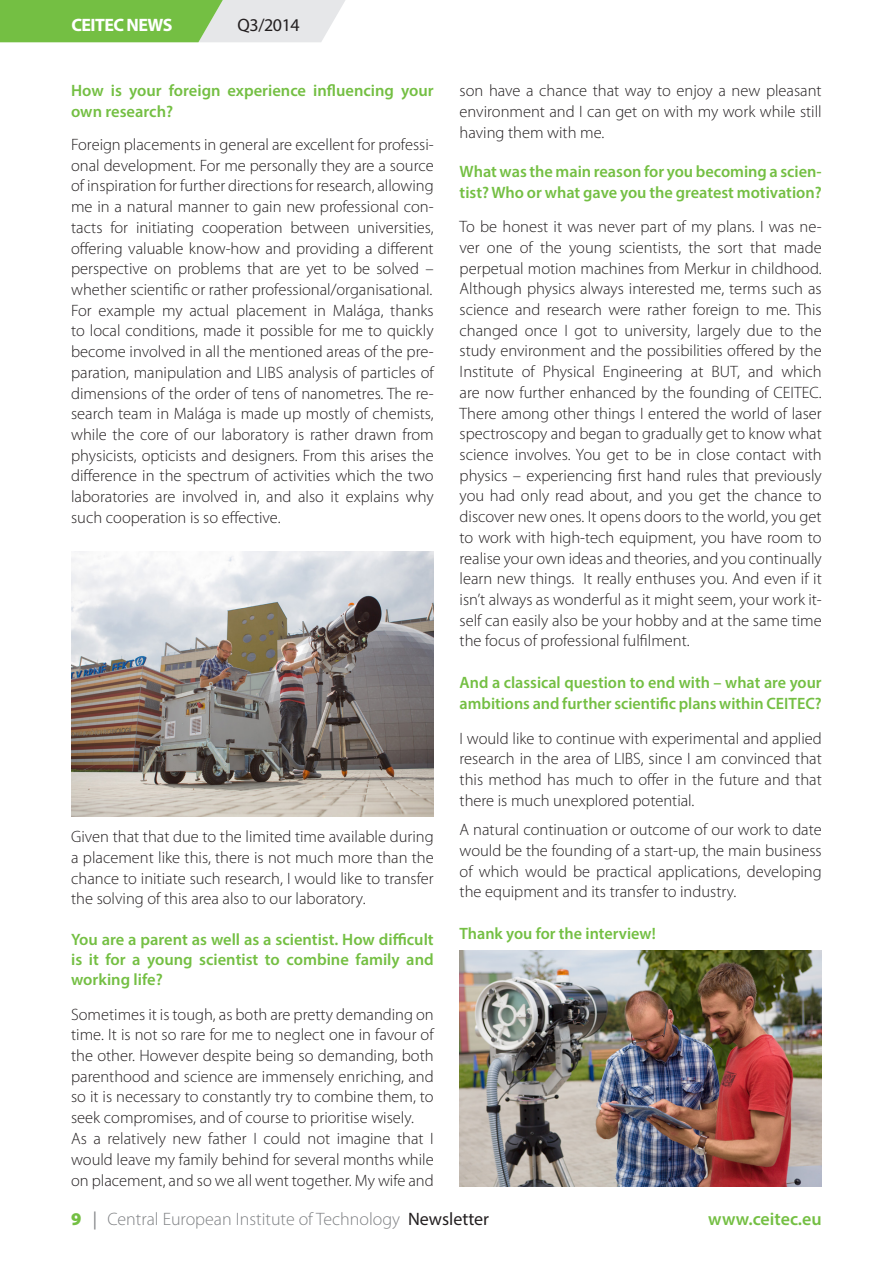
<style>
.page{position:relative;width:893px;height:1263px;background:#fff}
.page>*{position:absolute;margin:0;border:0;box-sizing:border-box;transform-origin:0 0}
.t1{font:300 18px "Myriad Pro";color:#808285}
.t2{font:600 18px "Myriad Pro";color:#74bf43}
.t3{font:700 18px "Myriad Pro";letter-spacing:-.03em;color:#fff}
.t4{font:18px "Myriad Pro";letter-spacing:-.025em;color:#231f20}
.t5{font:300 16.5px/20.7px "Myriad Pro";color:#231f20;text-align:justify}
.t6{font:600 16.5px/21px "Myriad Pro";color:#74bf43}
.s1{font-weight:900;color:#74bf43}
.s2{font-weight:400}
.s3{font-weight:400;color:#231f20}
</style>
<div class="page">
<svg style="left:0;top:0;width:345px;height:42px;background:#a0cf83"></svg>
<img style="left:71px;top:552px;width:363px;height:264px">
<img style="left:460px;top:950px;width:362px;height:236px">
<p class="t3" style="left:71px;top:13px;width:103px">CEITEC NEWS</p>
<p class="t4" style="left:237px;top:13px;width:64px">Q3/2014</p>
<p class="t6" style="left:71px;top:80px;width:364px">How is your foreign experience influencing your own research?</p>
<p class="t5" style="left:71px;top:134px;width:364px">Foreign placements in general are excellent for professi&shy;onal development. For me personally they are a source of inspiration for further directions for research, allowing me in a natural manner to gain new professional con&shy;tacts for initiating cooperation between universities, offering valuable know-how and providing a different perspective on problems that are yet to be solved – whether scientific or rather professional/organisational.</p>
<p class="t5" style="left:71px;top:300px;width:364px">For example my actual placement in Malága, thanks to local conditions, made it possible for me to quickly become involved in all the mentioned areas of the pre&shy;paration, manipulation and LIBS analysis of particles of dimensions of the order of tens of nanometres. The re&shy;search team in Malága is made up mostly of chemists, while the core of our laboratory is rather drawn from physicists, opticists and designers. From this arises the difference in the spectrum of activities which the two laboratories are involved in, and also it explains why such cooperation is so effective.</p>
<p class="t5" style="left:71px;top:827px;width:364px">Given that that due to the limited time available during a placement like this, there is not much more than the chance to initiate such research, I would like to transfer the solving of this area also to our laboratory.</p>
<p class="t6" style="left:71px;top:929px;width:364px;line-height:20.2px;text-align:justify">You are a parent as well as a scientist. How difficult is it for a young scientist to combine family and working life?</p>
<p class="t5" style="left:71px;top:1004px;width:364px">Sometimes it is tough, as both are pretty demanding on time. It is not so rare for me to neglect one in favour of the other. However despite being so demanding, both parenthood and science are immensely enriching, and so it is necessary to constantly try to combine them, to seek compromises, and of course to prioritise wisely.</p>
<p class="t5" style="left:71px;top:1128px;width:364px">As a relatively new father I could not imagine that I would leave my family behind for several months while on placement, and so we all went together. My wife and</p>
<p class="t5" style="left:460px;top:81px;width:364px">son have a chance that way to enjoy a new pleasant environment and I can get on with my work while still having them with me.</p>
<p class="t6" style="left:460px;top:161px;width:364px">What was the main reason for you becoming a scien&shy;tist? Who or what gave you the greatest motivation?</p>
<p class="t5" style="left:460px;top:217px;width:364px">To be honest it was never part of my plans. I was ne&shy;ver one of the young scientists, the sort that made perpetual motion machines from Merkur in childhood.<br>Although physics always interested me, terms such as science and research were rather foreign to me. This changed once I got to university, largely due to the study environment and the possibilities offered by the Institute of Physical Engineering at BUT, and which are now further enhanced by the founding of CEITEC.<br>There among other things I entered the world of laser spectroscopy and began to gradually get to know what science involves. You get to be in close contact with physics – experiencing first hand rules that previously you had only read about, and you get the chance to discover new ones. It opens doors to the world, you get to work with high-tech equipment, you have room to realise your own ideas and theories, and you continually learn new things. It really enthuses you. And even if it isn’t always as wonderful as it might seem, your work it&shy;self can easily also be your hobby and at the same time the focus of professional fulfilment.</p>
<p class="t6" style="left:460px;top:672px;width:364px">And a classical question to end with – what are your ambitions and further scientific plans within CEITEC?</p>
<p class="t5" style="left:460px;top:728px;width:364px">I would like to continue with experimental and applied research in the area of LIBS, since I am convinced that this method has much to offer in the future and that there is much unexplored potential.</p>
<p class="t5" style="left:460px;top:820px;width:364px">A natural continuation or outcome of our work to date would be the founding of a start-up, the main business of which would be practical applications, developing the equipment and its transfer to industry.</p>
<p class="t6" style="left:460px;top:923px;width:198px">Thank you for the interview!</p>
<p class="t1" style="left:71px;top:1209px;width:419px"><span class="s1">9</span> <span class="s2">|</span> Central European Institute of Technology <span class="s3">Newsletter</span></p>
<p class="t2" style="left:708px;top:1208px;width:115px">www.ceitec.eu</p>
</div>
